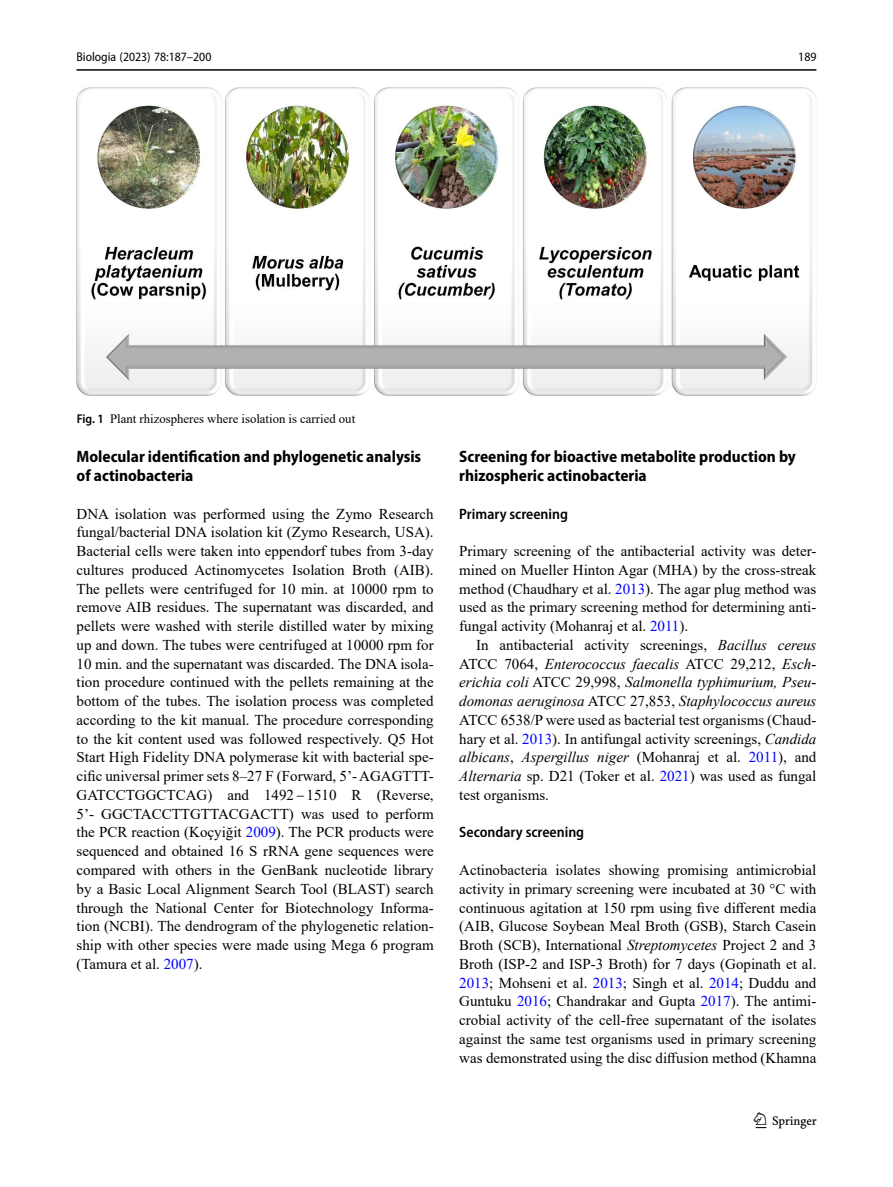
<style>
.page{position:relative;width:893px;height:1187px;background:#fff}
.page>*{position:absolute;margin:0;border:0;box-sizing:border-box;transform-origin:0 0}
.t1{font:22.5px "Springnew";color:#000}
.Head_2{font:700 semi-condensed 16.5px/18.8px "Myriad Pro";color:#000}
.Body_Text{font:15px/18.8px "Times New Roman";color:#000;text-align:justify}
.Body_Text_Indent{font:15px/18.8px "Times New Roman";color:#000;text-align:justify}
.Head_3{font:600 semi-condensed 15px "Myriad Pro";color:#000}
.Head_3_after_2{font:600 semi-condensed 15px "Myriad Pro";color:#000}
.Figure_Caption{font:12.75px "Times New Roman";color:#000}
.t2{font:semi-condensed 12.75px "Myriad Pro";color:#000}
.s1{font-family:"Myriad Pro";font-weight:600;font-stretch:semi-condensed}
.s2{font-family:"Minion Pro"}
.s3{color:#00f}
.s4{font-style:italic}
</style>
<div class="page">
<hr style="left:77px;top:69px;width:739px;height:2px;background:#000">
<img style="left:77px;top:87px;width:739px;height:308px">
<p class="t2" style="left:77px;top:49px;width:136px">Biologia (2023) 78:187–200</p>
<p class="t2" style="left:798px;top:49px;width:20px">189</p>
<p class="Figure_Caption" style="left:77px;top:409px;width:280px"><span class="s1">Fig. 1</span> Plant rhizospheres where isolation is carried out</p>
<p class="Head_2" style="left:77px;top:447px;width:346px">Molecular identification and phylogenetic analysis of actinobacteria</p>
<p class="Body_Text" style="left:77px;top:503px;width:359px">DNA isolation was performed using the Zymo Research fungal/bacterial DNA isolation kit (Zymo Research, USA).<br>Bacterial cells were taken into eppendorf tubes from 3-day cultures produced Actinomycetes Isolation Broth (AIB).<br>The pellets were centrifuged for 10 min. at 10000 rpm to remove AIB residues. The supernatant was discarded, and pellets were washed with sterile distilled water by mixing up and down. The tubes were centrifuged at 10000 rpm for 10 min. and the supernatant was discarded. The DNA isola&shy;tion procedure continued with the pellets remaining at the bottom of the tubes. The isolation process was completed according to the kit manual. The procedure corresponding to the kit content used was followed respectively. Q5 Hot Start High Fidelity DNA polymerase kit with bacterial spe&shy;cific universal primer sets 8–27 F (Forward, 5’- AGAGTTT-GATCCTGGCTCAG) and 1492<span class="s2">−</span>1510 R (Reverse, 5’- GGCTACCTTGTTACGACTT) was used to perform the PCR reaction (Koçyiğit <span class="s3">2009</span>). The PCR products were sequenced and obtained 16 S rRNA gene sequences were compared with others in the GenBank nucleotide library by a Basic Local Alignment Search Tool (BLAST) search through the National Center for Biotechnology Informa&shy;tion (NCBI). The dendrogram of the phylogenetic relation&shy;ship with other species were made using Mega 6 program (Tamura et al. <span class="s3">2007</span>).</p>
<p class="Head_2" style="left:459px;top:447px;width:338px">Screening for bioactive metabolite production by rhizospheric actinobacteria</p>
<p class="Head_3_after_2" style="left:459px;top:505px;width:110px">Primary screening</p>
<p class="Body_Text" style="left:459px;top:541px;width:359px">Primary screening of the antibacterial activity was deter&shy;mined on Mueller Hinton Agar (MHA) by the cross-streak method (Chaudhary et al. <span class="s3">2013</span>). The agar plug method was used as the primary screening method for determining anti&shy;fungal activity (Mohanraj et al. <span class="s3">2011</span>).</p>
<p class="Body_Text_Indent" style="left:459px;top:635px;width:359px;text-indent:17px">In antibacterial activity screenings, <span class="s4">Bacillus cereus </span>ATCC 7064, <span class="s4">Enterococcus faecalis</span> ATCC 29,212, <span class="s4">Esch&shy;erichia coli</span> ATCC 29,998, <span class="s4">Salmonella typhimurium, Pseu&shy;domonas aeruginosa</span> ATCC 27,853, <span class="s4">Staphylococcus aureus </span>ATCC 6538/P were used as bacterial test organisms (Chaud&shy;hary et al. <span class="s3">2013</span>). In antifungal activity screenings, <span class="s4">Candida albicans</span>, <span class="s4">Aspergillus niger</span> (Mohanraj et al. <span class="s3">2011</span>), and <span class="s4">Alternaria</span> sp. D21 (Toker et al. <span class="s3">2021</span>) was used as fungal test organisms.</p>
<p class="Head_3" style="left:459px;top:824px;width:126px">Secondary screening</p>
<p class="Body_Text" style="left:459px;top:860px;width:359px">Actinobacteria isolates showing promising antimicrobial activity in primary screening were incubated at 30 °C with continuous agitation at 150 rpm using five different media (AIB, Glucose Soybean Meal Broth (GSB), Starch Casein Broth (SCB), International <span class="s4">Streptomycetes</span> Project 2 and 3<br>Broth (ISP-2 and ISP-3 Broth) for 7 days (Gopinath et al.<br><span class="s3">2013</span>; Mohseni et al. <span class="s3">2013</span>; Singh et al. <span class="s3">2014</span>; Duddu and Guntuku <span class="s3">2016</span>; Chandrakar and Gupta <span class="s3">2017</span>). The antimi&shy;crobial activity of the cell-free supernatant of the isolates against the same test organisms used in primary screening was demonstrated using the disc diffusion method (Khamna</p>
<h1 class="t1" style="left:756px;top:1107px;width:63px">1 3</h1>
</div>
